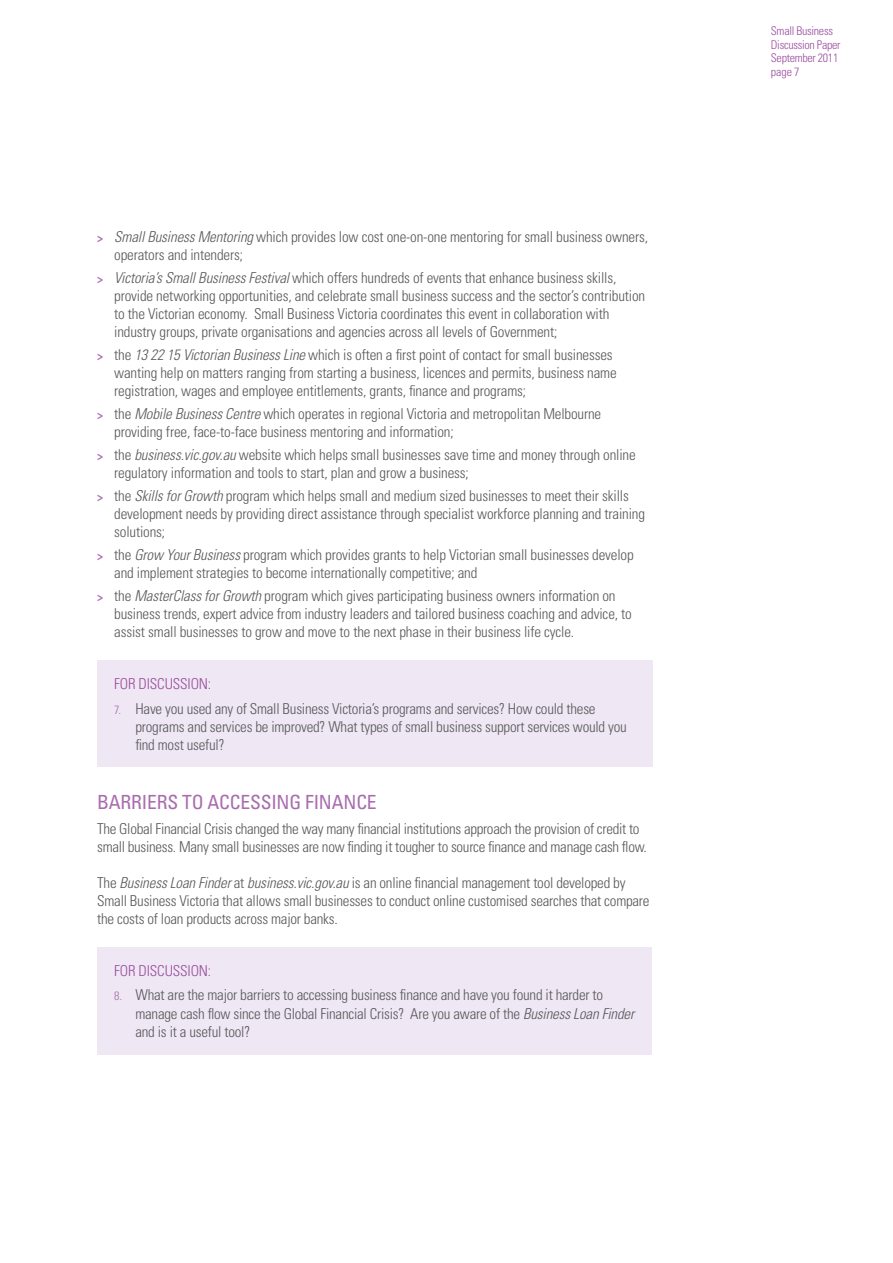
<style>
.page{position:relative;width:893px;height:1263px;background:#fff}
.page>*{position:absolute;margin:0;border:0;box-sizing:border-box;transform-origin:0 0}
.t1{font:condensed 19.5px "Univers";color:#a96dae}
.t2{font:300 condensed 15px/18px "Univers";letter-spacing:-.01em;color:#58595b}
.t3{font:300 condensed 15px "Univers";color:#9a4e9e}
.t4{font:300 condensed 12px/13.5px "Univers";letter-spacing:-.025em;color:#9a4e9e}
.s1{font-weight:700;font-size:12px;color:#a96dae}
.s2{font-style:italic}
.s3{font-size:12px;color:#a96dae}
</style>
<div class="page">
<div style="left:97px;top:660px;width:555px;height:107px;background:#efe7f3"></div>
<div style="left:97px;top:947px;width:555px;height:107px;background:#efe7f3"></div>
<p class="t2" style="left:114px;top:228px;width:535px;text-indent:-17px"><span class="s1">&gt;</span> <span class="s2">Small Business Mentoring</span> which provides low cost one-on-one mentoring for small business owners, operators and intenders;</p>
<p class="t2" style="left:114px;top:269px;width:533px;text-indent:-17px"><span class="s1">&gt;</span> <span class="s2">Victoria’s Small Business Festival</span> which offers hundreds of events that enhance business skills, provide networking opportunities, and celebrate small business success and the sector’s contribution to the Victorian economy. Small Business Victoria coordinates this event in collaboration with industry groups, private organisations and agencies across all levels of Government;</p>
<p class="t2" style="left:114px;top:346px;width:504px;text-indent:-17px"><span class="s1">&gt;</span> the <span class="s2">13 22 15 Victorian Business Line</span> which is often a first point of contact for small businesses wanting help on matters ranging from starting a business, licences and permits, business name registration, wages and employee entitlements, grants, finance and programs;</p>
<p class="t2" style="left:114px;top:405px;width:489px;text-indent:-17px"><span class="s1">&gt;</span> the <span class="s2">Mobile Business Centre</span> which operates in regional Victoria and metropolitan Melbourne providing free, face-to-face business mentoring and information;</p>
<p class="t2" style="left:114px;top:446px;width:523px;text-indent:-17px"><span class="s1">&gt;</span> the <span class="s2">business.vic.gov.au</span> website which helps small businesses save time and money through online regulatory information and tools to start, plan and grow a business;</p>
<p class="t2" style="left:114px;top:487px;width:532px;text-indent:-17px"><span class="s1">&gt;</span> the <span class="s2">Skills for Growth</span> program which helps small and medium sized businesses to meet their skills development needs by providing direct assistance through specialist workforce planning and training solutions;</p>
<p class="t2" style="left:114px;top:546px;width:521px;text-indent:-17px"><span class="s1">&gt;</span> the <span class="s2">Grow Your Business</span> program which provides grants to help Victorian small businesses develop and implement strategies to become internationally competitive; and</p>
<p class="t2" style="left:114px;top:587px;width:519px;text-indent:-17px"><span class="s1">&gt;</span> the <span class="s2">MasterClass for Growth</span> program which gives participating business owners information on business trends, expert advice from industry leaders and tailored business coaching and advice, to assist small businesses to grow and move to the next phase in their business life cycle.</p>
<p class="t3" style="left:114px;top:675px;width:33px">For discussion</p>
<p class="t3" style="left:208px;top:675px;width:5px">:</p>
<p class="t2" style="left:135px;top:699px;width:493px;text-indent:-21px"><span class="s3">7.</span> Have you used any of Small Business Victoria’s programs and services? How could these programs and services be improved? What types of small business support services would you find most useful?</p>
<h1 class="t1" style="left:97px;top:789px;width:23px">BARRIERS</h1>
<h1 class="t1" style="left:182px;top:789px;width:48px">TO ACCESSIN</h1>
<h1 class="t1" style="left:289px;top:789px;width:27px">G FINANCE</h1>
<p class="t2" style="left:97px;top:820px;width:551px">The Global Financial Crisis changed the way many financial institutions approach the provision of credit to small business. Many small businesses are now finding it tougher to source finance and manage cash flow.</p>
<p class="t2" style="left:97px;top:874px;width:554px">The <span class="s2">Business Loan Finder</span> at <span class="s2">business.vic.gov.au</span> is an online financial management tool developed by<br>Small Business Victoria that allows small businesses to conduct online customised searches that compare the costs of loan products across major banks.</p>
<p class="t3" style="left:114px;top:961px;width:33px">For discussion</p>
<p class="t3" style="left:208px;top:961px;width:5px">:</p>
<p class="t2" style="left:135px;top:986px;width:500px;text-indent:-21px"><span class="s3">8.</span> What are the major barriers to accessing business finance and have you found it harder to manage cash flow since the Global Financial Crisis? Are you aware of the <span class="s2">Business Loan Finder </span>and is it a useful tool?</p>
<p class="t4" style="left:771px;top:24px;width:71px">Small Business<br>Discussion Paper<br>September 2011 page 7</p>
</div>
